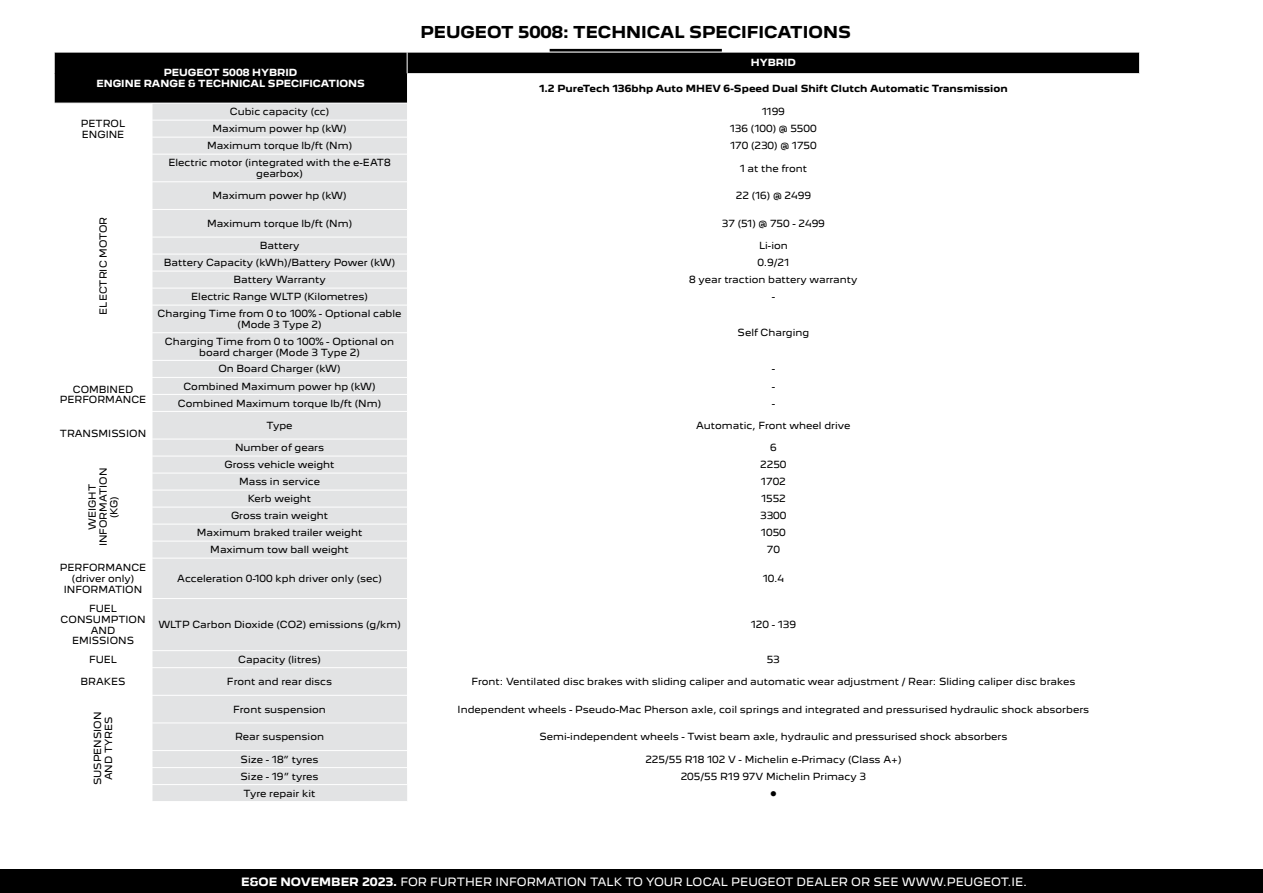
<style>
.page{position:relative;width:1263px;height:893px;background:#fff}
.page>*{position:absolute;margin:0;border:0;box-sizing:border-box;transform-origin:0 0}
.t1{font:700 15px "Peugeot New";color:#000}
.t2{font:10.5px "Peugeot New";color:#fff}
.t3{font:9px/10.8px "Peugeot New";color:#000;text-align:center}
.t4{font:700 9px "Peugeot New";color:#000}
.t5{font:700 9px/10.8px "Peugeot New";color:#fff;text-align:center}
.t6{font:9px "Wingdings";color:#000}
.s1{font-weight:700}
</style>
<div class="page">
<hr style="left:550px;top:49px;width:172px;height:3px;background:#000">
<div style="left:0;top:870px;width:1263px;height:23px;background:#000"></div>
<div style="left:55px;top:53px;width:1084px;height:50px;background:#000"></div>
<svg style="left:407px;top:73px;width:733px;height:30px"></svg>
<div style="left:153px;top:104px;width:254px;height:697px;background:#e2e3e4"></div>
<svg style="left:54px;top:52px;width:1px;height:21px"></svg>
<svg style="left:407px;top:52px;width:1px;height:21px"></svg>
<svg style="left:1139px;top:52px;width:1px;height:21px"></svg>
<hr style="left:152px;top:120px;width:255px;height:1px;background:#fff">
<hr style="left:152px;top:137px;width:255px;height:1px;background:#fff">
<hr style="left:152px;top:154px;width:255px;height:1px;background:#fff">
<hr style="left:152px;top:182px;width:255px;height:1px;background:#fff">
<hr style="left:152px;top:209px;width:255px;height:1px;background:#fff">
<hr style="left:152px;top:237px;width:255px;height:1px;background:#fff">
<hr style="left:152px;top:254px;width:255px;height:1px;background:#fff">
<hr style="left:152px;top:271px;width:255px;height:1px;background:#fff">
<hr style="left:152px;top:288px;width:255px;height:1px;background:#fff">
<hr style="left:152px;top:305px;width:255px;height:1px;background:#fff">
<hr style="left:152px;top:332px;width:255px;height:1px;background:#fff">
<hr style="left:152px;top:360px;width:255px;height:1px;background:#fff">
<hr style="left:152px;top:377px;width:255px;height:1px;background:#fff">
<hr style="left:152px;top:394px;width:255px;height:1px;background:#fff">
<hr style="left:152px;top:411px;width:255px;height:1px;background:#fff">
<hr style="left:152px;top:439px;width:255px;height:1px;background:#fff">
<hr style="left:152px;top:456px;width:255px;height:1px;background:#fff">
<hr style="left:152px;top:473px;width:255px;height:1px;background:#fff">
<hr style="left:152px;top:490px;width:255px;height:1px;background:#fff">
<hr style="left:152px;top:507px;width:255px;height:1px;background:#fff">
<hr style="left:152px;top:524px;width:255px;height:1px;background:#fff">
<hr style="left:152px;top:541px;width:255px;height:1px;background:#fff">
<svg style="left:152px;top:104px;width:1px;height:453px"></svg>
<hr style="left:152px;top:558px;width:255px;height:1px;background:#fff">
<hr style="left:152px;top:598px;width:255px;height:1px;background:#fff">
<hr style="left:152px;top:650px;width:255px;height:1px;background:#fff">
<hr style="left:152px;top:667px;width:255px;height:1px;background:#fff">
<hr style="left:152px;top:695px;width:255px;height:1px;background:#fff">
<hr style="left:152px;top:723px;width:255px;height:1px;background:#fff">
<hr style="left:152px;top:750px;width:255px;height:1px;background:#fff">
<hr style="left:152px;top:767px;width:255px;height:1px;background:#fff">
<hr style="left:152px;top:784px;width:255px;height:1px;background:#fff">
<svg style="left:152px;top:651px;width:1px;height:150px"></svg>
<p class="t5" style="left:96px;top:66px;width:270px">PEUGEOT 5008 HYBRID<br>ENGINE RANGE &amp; TECHNICAL SPECIFICATIONS</p>
<h1 class="t1" style="left:420px;top:19px;width:432px">PEUGEOT 5008: TECHNICAL SPECIFICATIONS</h1>
<p class="t5" style="left:751px;top:57px;width:47px">HYBRID</p>
<p class="t4" style="left:539px;top:81px;width:470px">1.2 PureTech 136bhp Auto MHEV 6-Speed Dual Shift Clutch Automatic Transmission</p>
<p class="t3" style="left:81px;top:117px;width:46px;text-align:left">PETROL<br>ENGINE</p>
<p class="t3" style="left:97px;top:315px;width:99px;rotate:-90deg">ELECTRIC MOTOR</p>
<p class="t3" style="left:230px;top:105px;width:101px">Cubic capacity (cc)</p>
<p class="t3" style="left:762px;top:105px;width:25px">1199</p>
<p class="t3" style="left:212px;top:122px;width:136px">Maximum power hp (kW)</p>
<p class="t3" style="left:730px;top:122px;width:88px">136 (100) @ 5500</p>
<p class="t3" style="left:207px;top:140px;width:147px">Maximum torque lb/ft (Nm)</p>
<p class="t3" style="left:730px;top:140px;width:88px">170 (230) @ 1750</p>
<p class="t3" style="left:168px;top:156px;width:224px">Electric motor (integrated with the e-EAT8 gearbox)</p>
<p class="t3" style="left:740px;top:162px;width:69px">1 at the front</p>
<p class="t3" style="left:212px;top:189px;width:136px">Maximum power hp (kW)</p>
<p class="t3" style="left:736px;top:189px;width:77px">22 (16) @ 2499</p>
<p class="t3" style="left:207px;top:217px;width:147px">Maximum torque lb/ft (Nm)</p>
<p class="t3" style="left:722px;top:217px;width:105px">37 (51) @ 750 - 2499</p>
<p class="t3" style="left:260px;top:239px;width:41px">Battery</p>
<p class="t3" style="left:759px;top:239px;width:30px">Li-ion</p>
<p class="t3" style="left:164px;top:256px;width:233px">Battery Capacity (kWh)/Battery Power (kW)</p>
<p class="t3" style="left:757px;top:256px;width:33px">0.9/21</p>
<p class="t3" style="left:233px;top:273px;width:94px">Battery Warranty</p>
<p class="t3" style="left:689px;top:273px;width:170px">8 year traction battery warranty</p>
<p class="t3" style="left:191px;top:290px;width:178px">Electric Range WLTP (Kilometres)</p>
<p class="t3" style="left:772px;top:290px;width:5px">-</p>
<p class="t3" style="left:158px;top:307px;width:245px">Charging Time from 0 to 100% - Optional cable (Mode 3 Type 2)</p>
<p class="t3" style="left:737px;top:327px;width:73px">Self Charging</p>
<p class="t3" style="left:165px;top:335px;width:231px">Charging Time from 0 to 100% - Optional on board charger (Mode 3 Type 2)</p>
<p class="t3" style="left:218px;top:363px;width:124px">On Board Charger (kW)</p>
<p class="t3" style="left:772px;top:363px;width:5px">-</p>
<p class="t3" style="left:60px;top:383px;width:88px">COMBINED<br>PERFORMANCE</p>
<p class="t3" style="left:183px;top:380px;width:194px">Combined Maximum power hp (kW)</p>
<p class="t3" style="left:772px;top:380px;width:5px">-</p>
<p class="t3" style="left:178px;top:397px;width:205px">Combined Maximum torque lb/ft (Nm)</p>
<p class="t3" style="left:772px;top:397px;width:5px">-</p>
<p class="t3" style="left:60px;top:428px;width:88px">TRANSMISSION</p>
<p class="t3" style="left:86px;top:546px;width:80px;rotate:-90deg">WEIGHT<br>INFORMATION (KG)</p>
<p class="t3" style="left:266px;top:419px;width:28px">Type</p>
<p class="t3" style="left:696px;top:419px;width:156px">Automatic, Front wheel drive</p>
<p class="t3" style="left:235px;top:441px;width:91px">Number of gears</p>
<p class="t3" style="left:770px;top:441px;width:8px">6</p>
<p class="t3" style="left:225px;top:458px;width:112px">Gross vehicle weight</p>
<p class="t3" style="left:760px;top:458px;width:28px">2250</p>
<p class="t3" style="left:239px;top:475px;width:82px">Mass in service</p>
<p class="t3" style="left:761px;top:475px;width:26px">1702</p>
<p class="t3" style="left:248px;top:492px;width:65px">Kerb weight</p>
<p class="t3" style="left:761px;top:492px;width:26px">1552</p>
<p class="t3" style="left:231px;top:509px;width:99px">Gross train weight</p>
<p class="t3" style="left:760px;top:509px;width:28px">3300</p>
<p class="t3" style="left:197px;top:526px;width:167px">Maximum braked trailer weight</p>
<p class="t3" style="left:761px;top:526px;width:27px">1050</p>
<p class="t3" style="left:210px;top:543px;width:140px">Maximum tow ball weight</p>
<p class="t3" style="left:767px;top:543px;width:15px">70</p>
<p class="t3" style="left:60px;top:561px;width:88px">PERFORMANCE (driver only)<br>INFORMATION</p>
<p class="t3" style="left:177px;top:572px;width:206px">Acceleration 0-100 kph driver only (sec)</p>
<p class="t3" style="left:763px;top:572px;width:23px">10.4</p>
<p class="t3" style="left:61px;top:602px;width:87px">FUEL<br>CONSUMPTION<br>AND<br>EMISSIONS</p>
<p class="t3" style="left:158px;top:618px;width:244px">WLTP Carbon Dioxide (CO2) emissions (g/km)</p>
<p class="t3" style="left:751px;top:618px;width:47px">120 - 139</p>
<p class="t3" style="left:89px;top:653px;width:30px">FUEL</p>
<p class="t3" style="left:238px;top:653px;width:84px">Capacity (litres)</p>
<p class="t3" style="left:767px;top:653px;width:14px">53</p>
<p class="t3" style="left:81px;top:675px;width:47px">BRAKES</p>
<p class="t3" style="left:227px;top:675px;width:107px">Front and rear discs</p>
<p class="t3" style="left:471px;top:675px;width:605px">Front: Ventilated disc brakes with sliding caliper and automatic wear adjustment / Rear: Sliding caliper disc brakes</p>
<p class="t3" style="left:92px;top:785px;width:75px;rotate:-90deg">SUSPENSION<br>AND TYRES</p>
<p class="t3" style="left:233px;top:703px;width:94px">Front suspension</p>
<p class="t3" style="left:458px;top:703px;width:633px">Independent wheels - Pseudo-Mac Pherson axle, coil springs and integrated and pressurised hydraulic shock absorbers</p>
<p class="t3" style="left:235px;top:731px;width:90px">Rear suspension</p>
<p class="t3" style="left:539px;top:731px;width:469px">Semi-independent wheels - Twist beam axle, hydraulic and pressurised shock absorbers</p>
<p class="t3" style="left:241px;top:753px;width:79px">Size - 18” tyres</p>
<p class="t3" style="left:645px;top:753px;width:258px">225/55 R18 102 V - Michelin e-Primacy (Class A+)</p>
<p class="t3" style="left:241px;top:770px;width:80px">Size - 19” tyres</p>
<p class="t3" style="left:681px;top:770px;width:187px">205/55 R19 97V Michelin Primacy 3</p>
<p class="t3" style="left:244px;top:787px;width:74px">Tyre repair kit</p>
<p class="t6" style="left:770px;top:788px;width:8px">●</p>
<p class="t2" style="left:252px;top:872px;width:772px"><span class="s1">E&amp;OE 1st APRIL 2022.</span> FOR FURTHER INFORMATION TALK TO YOUR LOCAL PEUGEOT DEALER OR SEE WWW.PEUGEOT.IE.</p>
<p class="t2" style="left:241px;top:873px;width:787px"><span class="s1">E&amp;OE NOVEMBER 2023.</span> FOR FURTHER INFORMATION TALK TO YOUR LOCAL PEUGEOT DEALER OR SEE WWW.PEUGEOT.IE.</p>
</div>
